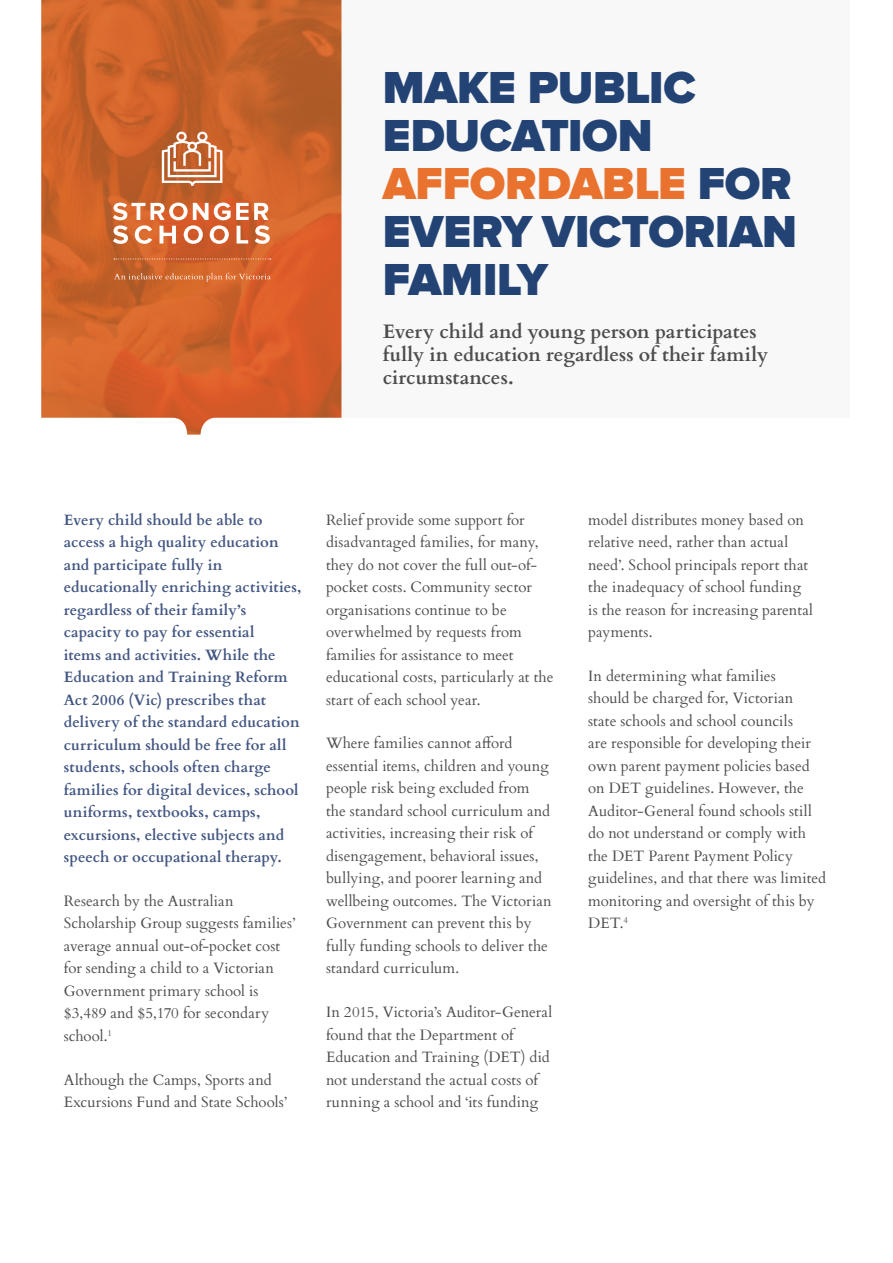
<style>
.page{position:relative;width:893px;height:1263px;background:#fff}
.page>*{position:absolute;margin:0;border:0;box-sizing:border-box;transform-origin:0 0}
.t1{font:900 46.5px/48px "Proxima Nova";letter-spacing:-.005em;color:#224373}
.t2{font:700 19.5px/23.4px "Cardo";color:#4b4c4d}
.t3{font:15px/22.5px "Cardo";letter-spacing:.005em;color:#4b4c4d}
.t4{font:700 15px/22.5px "Cardo";letter-spacing:.005em;color:#425681}
.s1{color:#e9732e}
</style>
<div class="page">
<div style="left:63px;top:0;width:787px;height:418px;background:#f8f8f9"></div>
<img style="left:41px;top:0;width:300px;height:435px">
<svg style="left:114px;top:273px;width:157px;height:9px"></svg>
<svg style="left:162px;top:132px;width:60px;height:54px"></svg>
<svg style="left:113px;top:203px;width:157px;height:41px"></svg>
<svg style="left:114px;top:259px;width:157px;height:1px"></svg>
<h1 class="t1" style="left:383px;top:66px;width:416px">MAKE PUBLIC<br>EDUCATION<br><span class="s1">AFFORDABLE</span> FOR<br>EVERY VICTORIAN<br>FAMILY</h1>
<h2 class="t2" style="left:383px;top:318px;width:387px">Every child and young person participates fully in education regardless of their family circumstances.</h2>
<p class="t4" style="left:64px;top:507px;width:239px">Every child should be able to access a high quality education and participate fully in educationally enriching activities, regardless of their family’s capacity to pay for essential<br>items and activities. While the<br>Education and Training Reform<br>Act 2006 (Vic) prescribes that delivery of the standard education curriculum should be free for all students, schools often charge families for digital devices, school uniforms, textbooks, camps, excursions, elective subjects and speech or occupational therapy.</p>
<p class="t3" style="left:64px;top:889px;width:233px">Research by the Australian<br>Scholarship Group suggests families’ average annual out-of-pocket cost for sending a child to a Victorian<br>Government primary school is $3,489 and $5,170 for secondary school.<sup>1</sup></p>
<p class="t3" style="left:64px;top:1067px;width:225px">Although the Camps, Sports and<br>Excursions Fund and State Schools’</p>
<p class="t3" style="left:326px;top:507px;width:229px">Relief provide some support for disadvantaged families, for many, they do not cover the full out-of&shy;pocket costs. Community sector organisations continue to be overwhelmed by requests from families for assistance to meet educational costs, particularly at the start of each school year.</p>
<p class="t3" style="left:326px;top:731px;width:227px">Where families cannot afford essential items, children and young people risk being excluded from the standard school curriculum and activities, increasing their risk of disengagement, behavioral issues, bullying, and poorer learning and wellbeing outcomes. The Victorian Government can prevent this by fully funding schools to deliver the standard curriculum.</p>
<p class="t3" style="left:326px;top:1000px;width:228px">In 2015, Victoria’s Auditor-General found that the Department of Education and Training (DET) did not understand the actual costs of running a school and ‘its funding</p>
<p class="t3" style="left:588px;top:507px;width:226px">model distributes money based on relative need, rather than actual need’. School principals report that the inadequacy of school funding is the reason for increasing parental payments.</p>
<p class="t3" style="left:588px;top:664px;width:240px">In determining what families<br>should be charged for, Victorian<br>state schools and school councils<br>are responsible for developing their own parent payment policies based on DET guidelines. However, the<br>Auditor-General found schools still do not understand or comply with the DET Parent Payment Policy guidelines, and that there was limited monitoring and oversight of this by<br>DET.<sup>4</sup></p>
</div>
